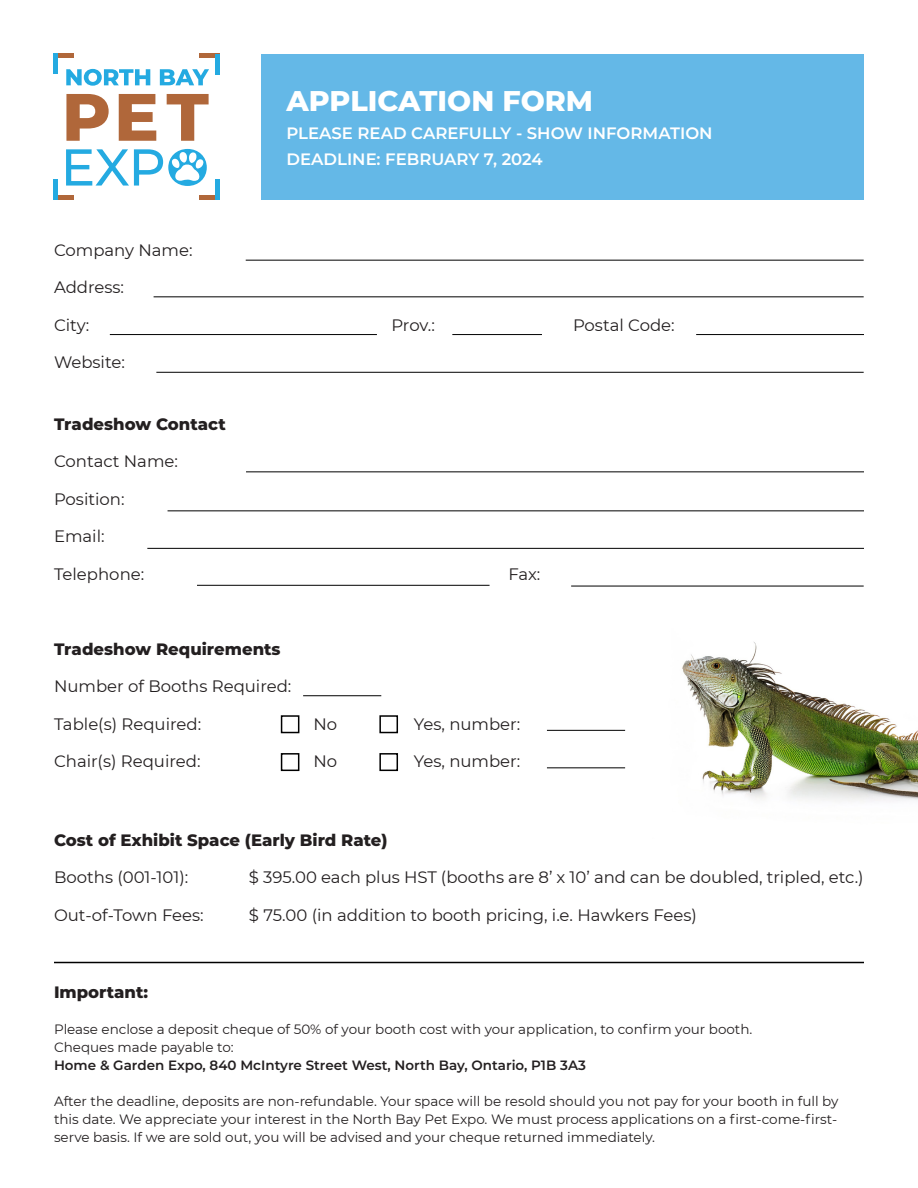
<style>
.page{position:relative;width:918px;height:1188px;background:#fff}
.page>*{position:absolute;margin:0;border:0;box-sizing:border-box;transform-origin:0 0}
.t1{font:800 66.9px "Montserrat";color:#b0673a}
.Minor_Heading{font:800 28.5px "Montserrat";color:#fff}
.t2{font:16.5px "Montserrat";color:#231f20}
.Form_heading{font:800 16.5px "Montserrat";color:#231f20}
.t3{font:600 16.5px "Montserrat";color:#fff}
.Form_Info{font:13.5px/18px "Montserrat";color:#231f20}
.s1{font-weight:600}
</style>
<div class="page">
<div style="left:261px;top:54px;width:603px;height:145px;background:#64b8e7"></div>
<hr style="left:54px;top:962px;width:810px;height:1px;background:#000">
<hr style="left:696px;top:334px;width:168px;height:1px;background:#000">
<hr style="left:156px;top:372px;width:708px;height:1px;background:#000">
<hr style="left:246px;top:260px;width:618px;height:1px;background:#000">
<hr style="left:154px;top:296px;width:710px;height:1px;background:#000">
<hr style="left:452px;top:334px;width:90px;height:1px;background:#000">
<hr style="left:110px;top:334px;width:267px;height:1px;background:#000">
<hr style="left:197px;top:585px;width:293px;height:1px;background:#000">
<hr style="left:571px;top:586px;width:293px;height:1px;background:#000">
<hr style="left:147px;top:548px;width:717px;height:1px;background:#000">
<hr style="left:168px;top:510px;width:696px;height:1px;background:#000">
<hr style="left:246px;top:471px;width:618px;height:1px;background:#000">
<div style="left:281px;top:715px;width:18px;height:18px;border:2px solid #000"></div>
<div style="left:379px;top:715px;width:19px;height:18px;border:2px solid #000"></div>
<div style="left:281px;top:753px;width:18px;height:18px;border:2px solid #000"></div>
<div style="left:379px;top:753px;width:19px;height:18px;border:2px solid #000"></div>
<hr style="left:547px;top:767px;width:78px;height:1px;background:#000">
<hr style="left:547px;top:730px;width:78px;height:1px;background:#000">
<hr style="left:303px;top:695px;width:78px;height:1px;background:#000">
<svg style="left:66px;top:69px;width:84px;height:17px"></svg>
<svg style="left:160px;top:69px;width:49px;height:16px"></svg>
<svg style="left:66px;top:149px;width:97px;height:37px"></svg>
<div style="left:168px;top:149px;width:39px;height:37px;background:#24aae1;border-radius:50%"></div>
<hr style="left:53px;top:53px;width:21px;height:4px;background:#b0673a">
<hr style="left:53px;top:53px;width:4px;height:21px;background:#24aae1">
<hr style="left:199px;top:196px;width:21px;height:4px;background:#b0673a">
<div style="left:215px;top:179px;width:5px;height:21px;background:#24aae1"></div>
<hr style="left:199px;top:54px;width:21px;height:4px;background:#b0673a">
<div style="left:215px;top:54px;width:5px;height:21px;background:#24aae1"></div>
<hr style="left:53px;top:196px;width:21px;height:4px;background:#b0673a">
<hr style="left:53px;top:179px;width:4px;height:21px;background:#24aae1">
<svg style="left:169px;top:150px;width:37px;height:32px"></svg>
<img style="left:682px;top:642px;width:236px;height:160px">
<p class="t1" style="left:62px;top:68px;width:149px">PET</p>
<p class="Minor_Heading" style="left:286px;top:80px;width:308px">APPLICATION FORM</p>
<p class="t3" style="left:286px;top:121px;width:428px">PLEASE READ CAREFULLY - SHOW INFORMATION</p>
<p class="t3" style="left:286px;top:147px;width:258px">DEADLINE: FEBRUARY 7, 2024</p>
<p class="t2" style="left:54px;top:239px;width:140px">Company Name:</p>
<p class="t2" style="left:54px;top:276px;width:72px">Address:</p>
<p class="t2" style="left:54px;top:314px;width:37px">City:</p>
<p class="t2" style="left:392px;top:314px;width:45px">Prov.:</p>
<p class="t2" style="left:573px;top:314px;width:103px">Postal Code:</p>
<p class="t2" style="left:54px;top:351px;width:72px">Website:</p>
<p class="Form_heading" style="left:54px;top:412px;width:173px">Tradeshow Contact</p>
<p class="t2" style="left:54px;top:450px;width:126px">Contact Name:</p>
<p class="t2" style="left:54px;top:488px;width:72px">Position:</p>
<p class="t2" style="left:54px;top:525px;width:52px">Email:</p>
<p class="t2" style="left:54px;top:563px;width:92px">Telephone:</p>
<p class="t2" style="left:508px;top:563px;width:33px">Fax:</p>
<p class="Form_heading" style="left:54px;top:637px;width:228px">Tradeshow Requirements</p>
<p class="t2" style="left:54px;top:675px;width:239px">Number of Booths Required:</p>
<p class="t2" style="left:54px;top:713px;width:149px">Table(s) Required:</p>
<p class="t2" style="left:313px;top:713px;width:25px">No</p>
<p class="t2" style="left:414px;top:713px;width:108px">Yes, number:</p>
<p class="t2" style="left:54px;top:750px;width:148px">Chair(s) Required:</p>
<p class="t2" style="left:313px;top:750px;width:25px">No</p>
<p class="t2" style="left:414px;top:750px;width:108px">Yes, number:</p>
<p class="Form_heading" style="left:54px;top:828px;width:335px">Cost of Exhibit Space (Early Bird Rate)</p>
<p class="t2" style="left:54px;top:866px;width:136px">Booths (001-101):</p>
<p class="t2" style="left:249px;top:866px;width:616px">$ 395.00 each plus HST (booths are 8’ x 10’ and can be doubled, tripled, etc.)</p>
<p class="t2" style="left:54px;top:903px;width:151px">Out-of-Town Fees:</p>
<p class="t2" style="left:249px;top:903px;width:449px">$ 75.00 (in addition to booth pricing, i.e. Hawkers Fees)</p>
<p class="Form_heading" style="left:54px;top:980px;width:96px">Important:</p>
<p class="Form_Info" style="left:54px;top:1019px;width:700px">Please enclose a deposit cheque of 50% of your booth cost with your application, to confirm your booth.<br>Cheques made payable to:<br><span class="s1">Home &amp; Garden Expo, 840 McIntyre Street West, North Bay, Ontario, P1B 3A3</span></p>
<p class="Form_Info" style="left:54px;top:1091px;width:786px;text-align:justify">After the deadline, deposits are non-refundable. Your space will be resold should you not pay for your booth in full by this date. We appreciate your interest in the North Bay Pet Expo. We must process applications on a first-come-first&shy;serve basis. If we are sold out, you will be advised and your cheque returned immediately.</p>
</div>
